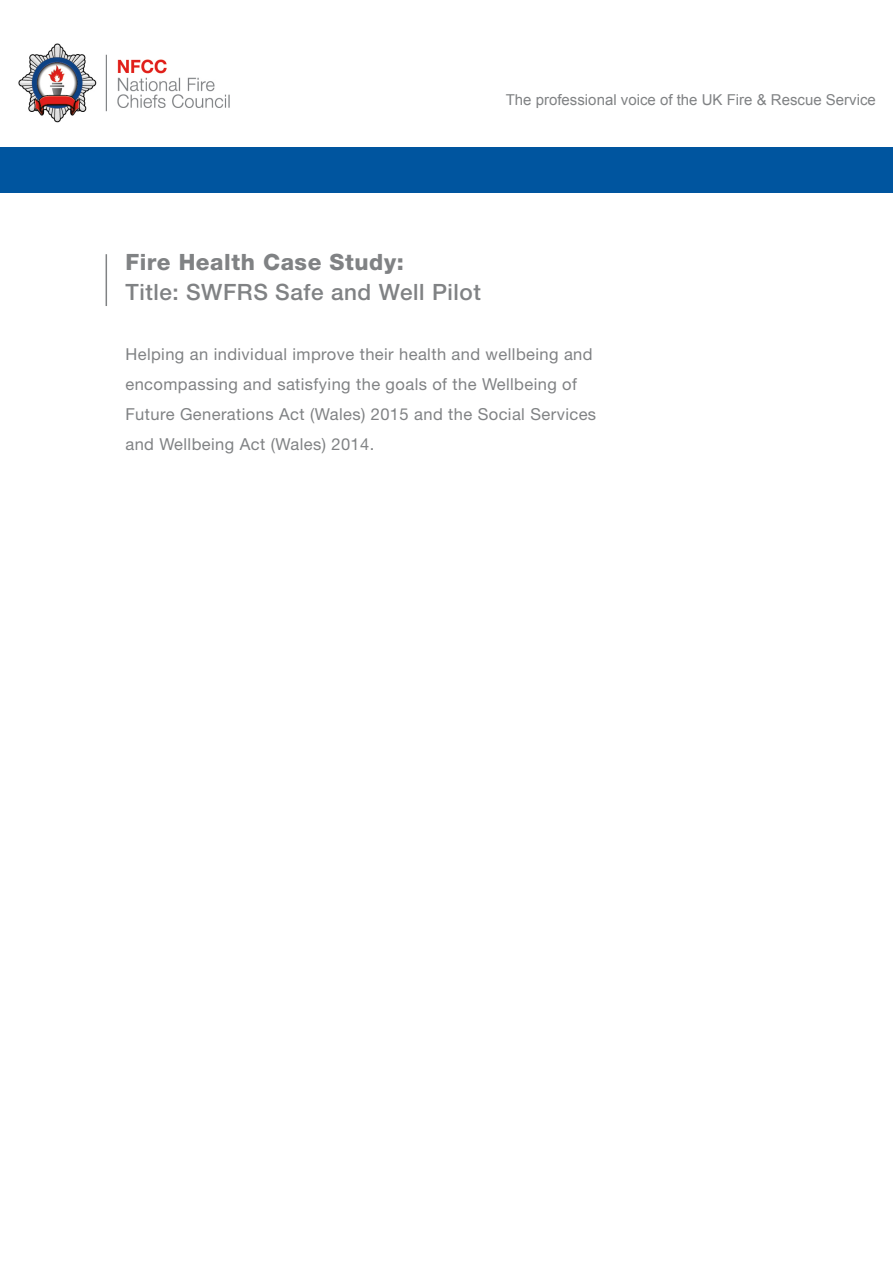
<style>
.page{position:relative;width:893px;height:1263px;background:#fff}
.page>*{position:absolute;margin:0;border:0;box-sizing:border-box;transform-origin:0 0}
.t1{font:500 22.5px "Helvetica Neue";letter-spacing:.025em;color:#808284}
.t2{font:800 22.5px "Helvetica Neue";letter-spacing:.025em;color:#808284}
.t3{font:16.5px/30px "Helvetica Neue";letter-spacing:.025em;color:#808284}
.t4{font:15px "Arial";color:#808284}
</style>
<div class="page">
<div style="left:0;top:148px;width:893px;height:45px;background:#00559f"></div>
<hr style="left:106px;top:254px;width:1px;height:52px;background:#808284">
<img style="left:18px;top:43px;width:212px;height:79px">
<p class="t4" style="left:506px;top:90px;width:372px">The professional voice of the UK Fire &amp; Rescue Service</p>
<p class="t2" style="left:125px;top:249px;width:280px">Fire Health Case Study:</p>
<p class="t1" style="left:125px;top:279px;width:357px">Title: SWFRS Safe and Well Pilot</p>
<p class="t3" style="left:125px;top:339px;width:472px">Helping an individual improve their health and wellbeing and encompassing and satisfying the goals of the Wellbeing of Future Generations Act (Wales) 2015 and the Social Services and Wellbeing Act (Wales) 2014.</p>
</div>
